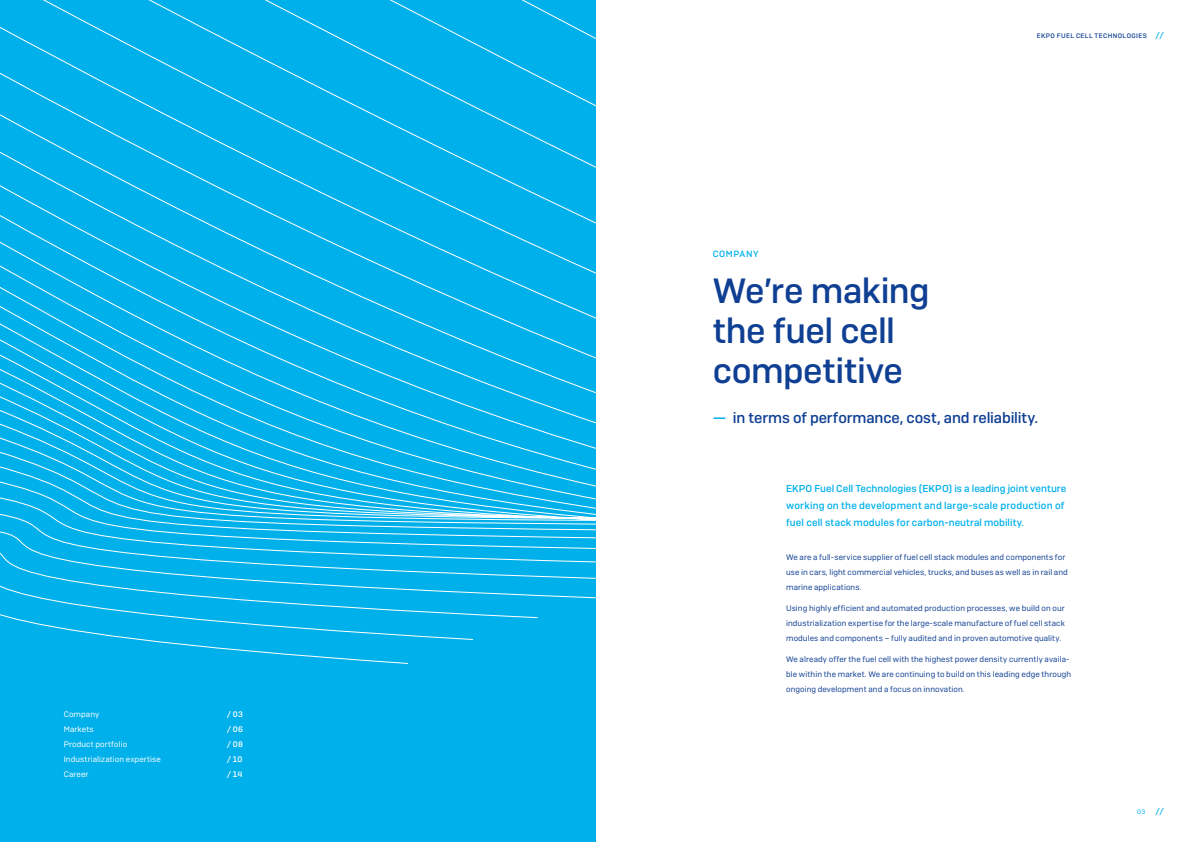
<style>
.page{position:relative;width:1191px;height:842px;background:#fff}
.page>*{position:absolute;margin:0;border:0;box-sizing:border-box;transform-origin:0 0}
.t1{font:500 35px/40px "Camber";letter-spacing:-.01em;color:#0f3f93}
.t2{font:500 15px "Camber";letter-spacing:-.005em;color:#0f3f93}
.t3{font:500 10px/17px "Camber";letter-spacing:.01em;color:#00b0eb}
.t4{font:500 9px "Camber";letter-spacing:.065em;color:#00b0eb}
.t5{font:8px/15px "Camber";letter-spacing:.01em;color:#0f3f93}
.t6{font:8px "Camber";letter-spacing:.01em;color:#fff}
.t7{font:500 8px "Camber";letter-spacing:.015em;color:#fff}
.t8{font:500 8px "Camber";color:#00b0eb}
.t9{font:500 6.5px "Camber";letter-spacing:.065em;color:#0f3f93}
.t10{font:6.5px "Camber";color:#00b0eb}
.s1{font-size:8px;color:#00b0eb}
.s2{color:#00b0eb}
</style>
<div class="page">
<svg style="left:0;top:0;width:595px;height:842px;background:#0ab3eb"></svg>
<div style="left:0;top:635px;width:363px;height:196px;background:#00b0eb"></div>
<p class="t6" style="left:64px;top:709px;width:37px">Company</p>
<p class="t7" style="left:227px;top:709px;width:18px">/ 03</p>
<p class="t6" style="left:64px;top:724px;width:31px">Markets</p>
<p class="t7" style="left:227px;top:724px;width:18px">/ 06</p>
<p class="t6" style="left:64px;top:739px;width:65px">Product portfolio</p>
<p class="t7" style="left:227px;top:739px;width:18px">/ 08</p>
<p class="t6" style="left:64px;top:754px;width:99px">Industrialization expertise</p>
<p class="t7" style="left:227px;top:754px;width:17px">/ 10</p>
<p class="t6" style="left:64px;top:769px;width:26px">Career</p>
<p class="t7" style="left:227px;top:769px;width:17px">/ 14</p>
<p class="t4" style="left:713px;top:249px;width:47px">COMPANY</p>
<h1 class="t1" style="left:713px;top:270px;width:218px">We’re making the fuel cell competitive</h1>
<p class="t9" style="left:1036px;top:31px;width:129px">EKPO FUEL CELL TECHNOLOGIES <span class="s1">//</span></p>
<h2 class="t2" style="left:713px;top:408px;width:327px"><span class="s2">—</span> in terms of performance, cost, and reliability.</h2>
<p class="t3" style="left:786px;top:479px;width:282px">EKPO Fuel Cell Technologies (EKPO) is a leading joint venture working on the development and large-scale production of fuel cell stack modules for carbon-neutral mobility.</p>
<p class="t5" style="left:786px;top:550px;width:283px">We are a full-service supplier of fuel cell stack modules and components for use in cars, light commercial vehicles, trucks, and buses as well as in rail and marine applications.</p>
<p class="t5" style="left:786px;top:601px;width:280px;text-align:justify">Using highly efficient and automated production processes, we build on our industrialization expertise for the large-scale manufacture of fuel cell stack modules and components – fully audited and in proven automotive quality.</p>
<p class="t5" style="left:786px;top:651px;width:286px">We already offer the fuel cell with the highest power density currently availa&shy;ble within the market. We are continuing to build on this leading edge through ongoing development and a focus on innovation.</p>
<p class="t10" style="left:1137px;top:808px;width:10px">03</p>
<p class="t8" style="left:1155px;top:806px;width:10px">//</p>
</div>
